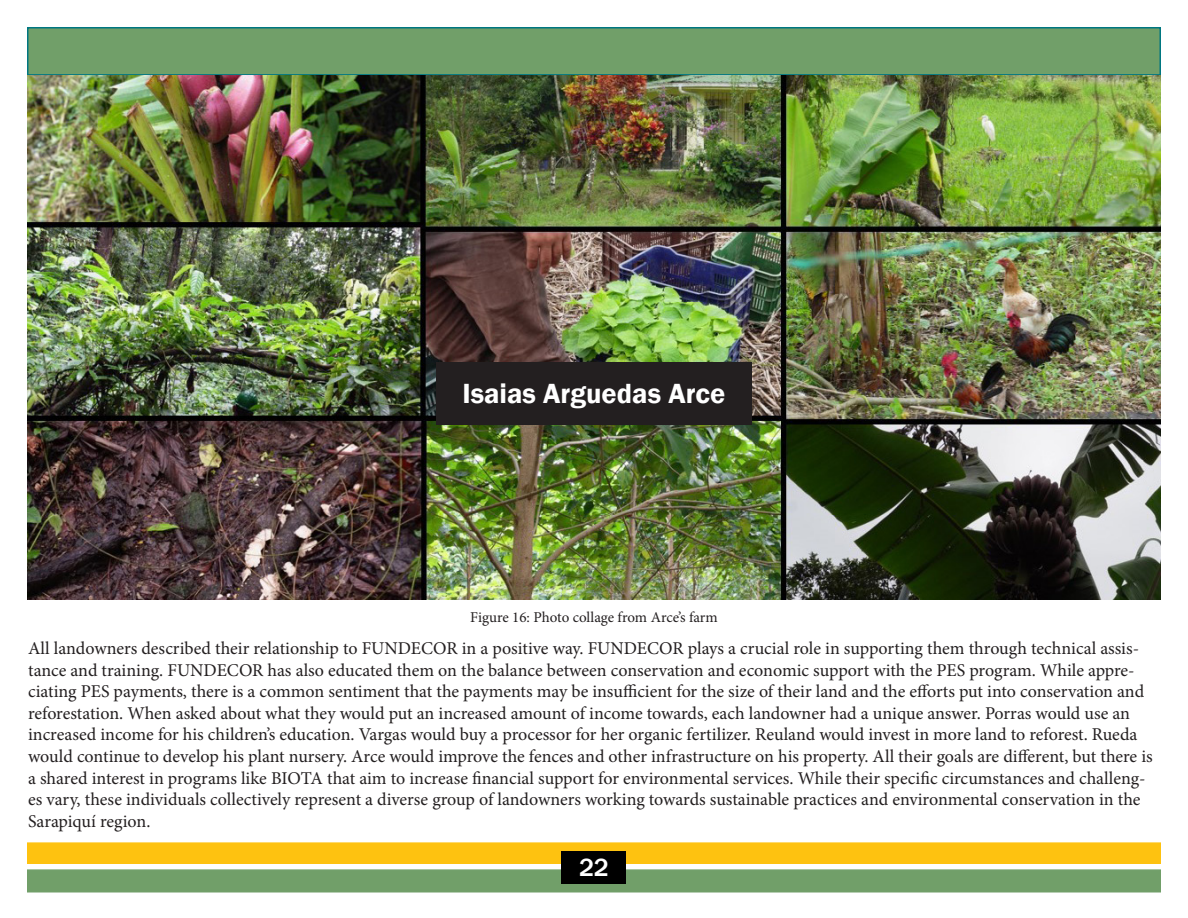
<style>
.page{position:relative;width:1188px;height:918px;background:#fff}
.page>*{position:absolute;margin:0;border:0;box-sizing:border-box;transform-origin:0 0}
.t1{font:600 28.5px "Franklin Gothic";color:#fff}
.t2{font:500 25.5px "Franklin Gothic";color:#fff}
.t3{font:18px/21.6px "Minion Pro";color:#231f20}
.t4{font:15px "Minion Pro";letter-spacing:-.005em;color:#231f20}
</style>
<div class="page">
<div style="left:27px;top:869px;width:1134px;height:23px;background:#719f69;border:2px solid #719f69"></div>
<div style="left:27px;top:27px;width:1134px;height:49px;background:#719f69;border:2px solid #007781"></div>
<div style="left:27px;top:842px;width:1134px;height:22px;background:#fec210;border:2px solid #fec210"></div>
<div style="left:562px;top:851px;width:64px;height:33px;background:#000"></div>
<img style="left:27px;top:76px;width:1133px;height:523px">
<div style="left:436px;top:362px;width:316px;height:62px;background:#231f20"></div>
<p class="t1" style="left:462px;top:376px;width:264px">Isaias Arguedas Arce</p>
<p class="t4" style="left:470px;top:607px;width:249px">Figure 16: Photo collage from Arce’s farm</p>
<p class="t3" style="left:28px;top:637px;width:1126px">All landowners described their relationship to FUNDECOR in a positive way. FUNDECOR plays a crucial role in supporting them through technical assis&shy;tance and training. FUNDECOR has also educated them on the balance between conservation and economic support with the PES program. While appre&shy;ciating PES payments, there is a common sentiment that the payments may be insufficient for the size of their land and the efforts put into conservation and reforestation. When asked about what they would put an increased amount of income towards, each landowner had a unique answer. Porras would use an increased income for his children’s education. Vargas would buy a processor for her organic fertilizer. Reuland would invest in more land to reforest. Rueda would continue to develop his plant nursery. Arce would improve the fences and other infrastructure on his property. All their goals are different, but there is a shared interest in programs like BIOTA that aim to increase financial support for environmental services. While their specific circumstances and challeng&shy;es vary, these individuals collectively represent a diverse group of landowners working towards sustainable practices and environmental conservation in the Sarapiquí region.</p>
<p class="t2" style="left:579px;top:852px;width:31px">22</p>
</div>
